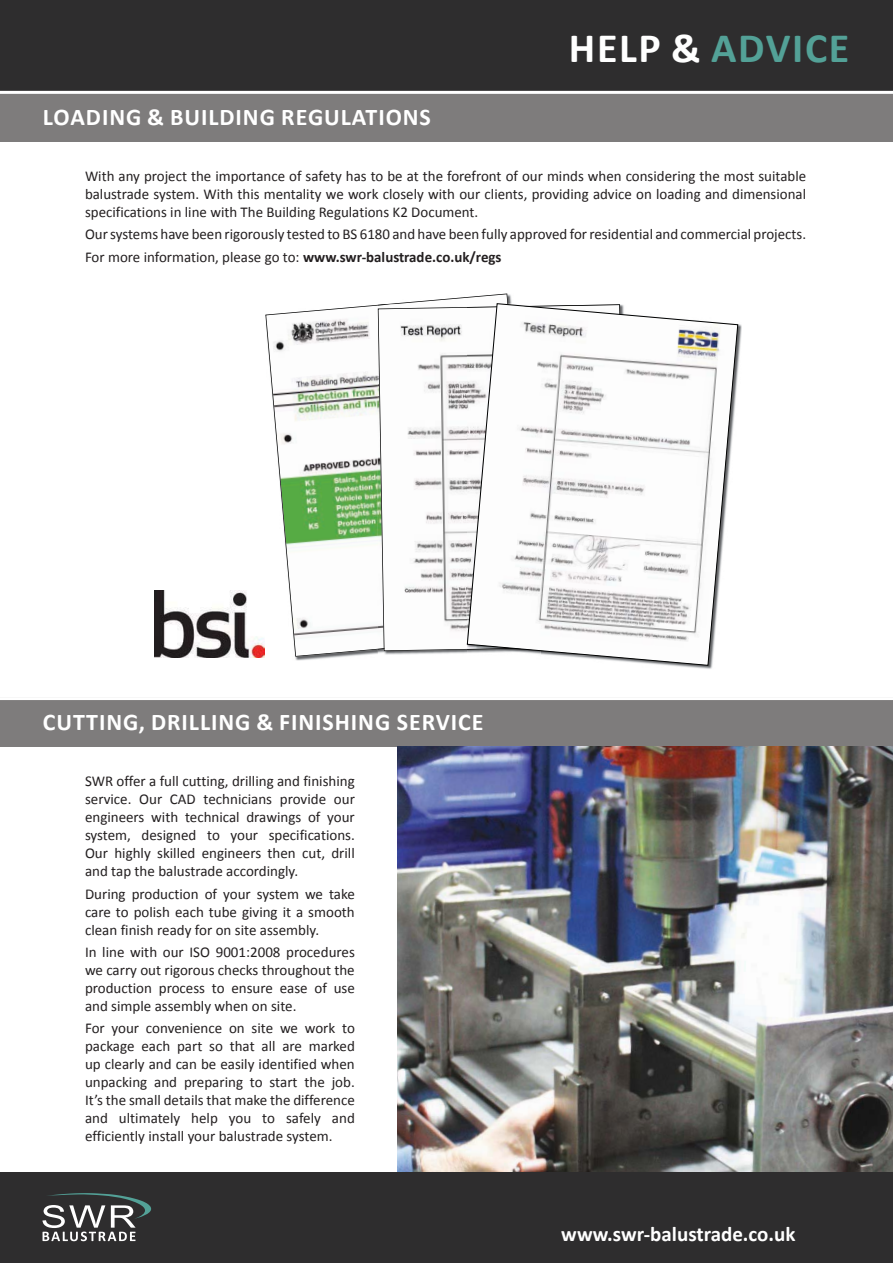
<style>
.page{position:relative;width:893px;height:1263px;background:#fff}
.page>*{position:absolute;margin:0;border:0;box-sizing:border-box;transform-origin:0 0}
.t1{font:700 42px "Calibri";letter-spacing:.04em;color:#53a197}
.t2{font:700 24px "Calibri";letter-spacing:.04em;color:#fff}
.t3{font:700 21px "Calibri";color:#fff}
.t4{font:15px/18px "Calibri";color:#231f20;text-align:justify}
.s1{color:#fff}
.s2{font-weight:700}
</style>
<div class="page">
<div style="left:0;top:92px;width:893px;height:49px;background:#7e7c7c"></div>
<div style="left:0;top:0;width:893px;height:91px;background:#2e2d2e"></div>
<hr style="left:0;top:91px;width:893px;height:3px;background:#fff">
<div style="left:0;top:1172px;width:893px;height:91px;background:#2e2d2e"></div>
<svg style="left:43px;top:1193px;width:109px;height:48px"></svg>
<img style="left:155px;top:591px;width:110px;height:67px">
<svg style="left:265px;top:294px;width:247px;height:363px"></svg>
<img style="left:378px;top:651px;width:88px;height:4px">
<svg style="left:378px;top:304px;width:88px;height:347px"></svg>
<svg style="left:466px;top:303px;width:272px;height:363px"></svg>
<div style="left:0;top:697px;width:893px;height:49px;background:#7e7c7c"></div>
<img style="left:398px;top:746px;width:495px;height:426px">
<hr style="left:0;top:697px;width:893px;height:3px;background:#fff">
<h2 class="t2" style="left:43px;top:107px;width:389px">LOADING &amp; BUILDING REGULATIONS</h2>
<h1 class="t1" style="left:569px;top:31px;width:282px"><span class="s1">HELP &amp;</span> ADVICE</h1>
<p class="t4" style="left:85px;top:168px;width:723px">With any project the importance of safety has to be at the forefront of our minds when considering the most suitable balustrade system. With this mentality we work closely with our clients, providing advice on loading and dimensional specifications in line with The Building Regulations K2 Document.</p>
<p class="t4" style="left:85px;top:225px;width:723px;line-height:22.2px">Our systems have been rigorously tested to BS 6180 and have been fully approved for residential and commercial projects.<br>For more information, please go to: <span class="s2">www.swr-balustrade.co.uk/regs</span></p>
<h2 class="t2" style="left:43px;top:712px;width:442px">CUTTING, DRILLING &amp; FINISHING SERVICE</h2>
<p class="t4" style="left:85px;top:774px;width:271px">SWR offer a full cutting, drilling and finishing service. Our CAD technicians provide our engineers with technical drawings of your system, designed to your specifications.<br>Our highly skilled engineers then cut, drill and tap the balustrade accordingly.</p>
<p class="t4" style="left:85px;top:886px;width:271px">During production of your system we take care to polish each tube giving it a smooth clean finish ready for on site assembly.</p>
<p class="t4" style="left:85px;top:944px;width:271px">In line with our ISO 9001:2008 procedures we carry out rigorous checks throughout the production process to ensure ease of use and simple assembly when on site.</p>
<p class="t4" style="left:85px;top:1020px;width:271px">For your convenience on site we work to package each part so that all are marked up clearly and can be easily identified when unpacking and preparing to start the job.<br>It’s the small details that make the difference and ultimately help you to safely and efficiently install your balustrade system.</p>
<h3 class="t3" style="left:561px;top:1225px;width:236px">www.swr-balustrade.co.uk</h3>
</div>
